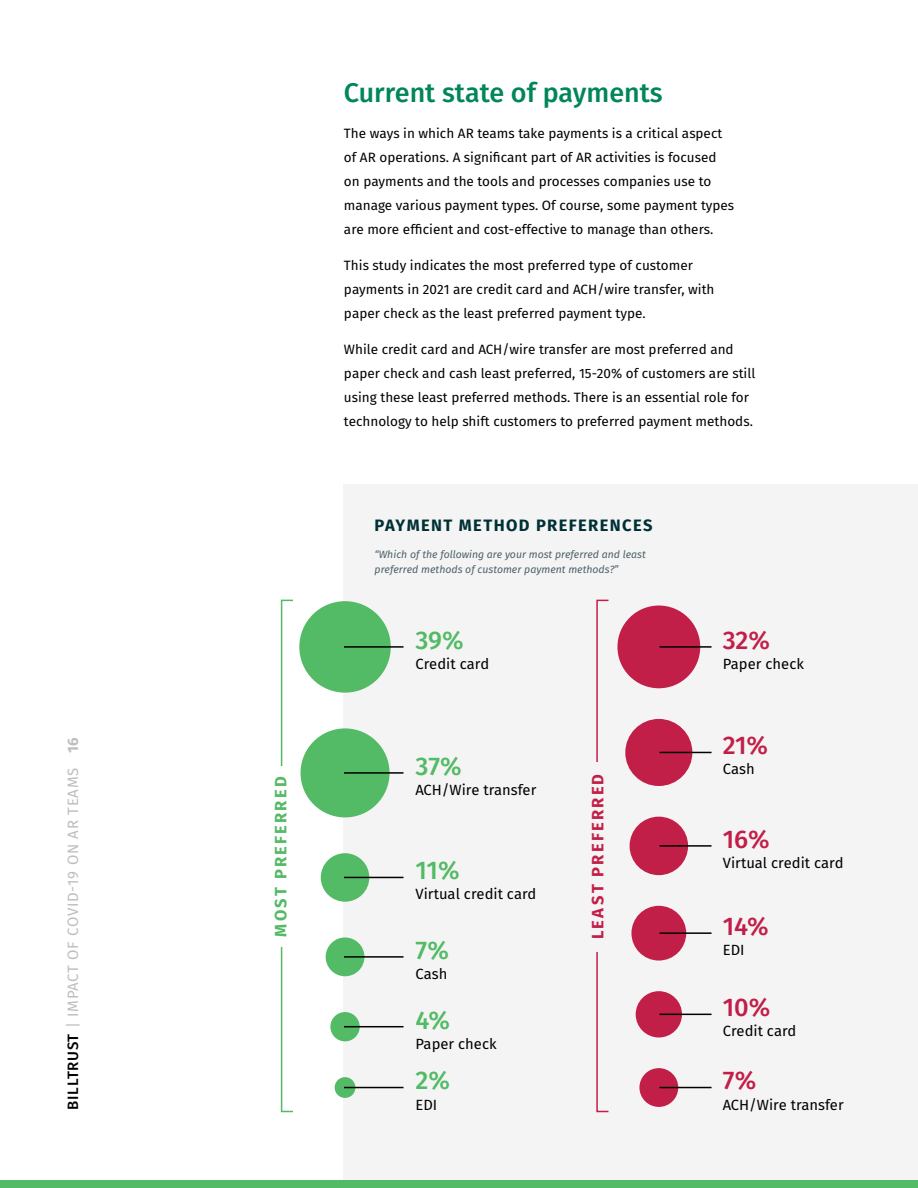
<style>
.page{position:relative;width:918px;height:1188px;background:#fff}
.page>*{position:absolute;margin:0;border:0;box-sizing:border-box;transform-origin:0 0}
.t1{font:500 27px "Fira Sans";color:#008658}
.t2{font:500 25.5px "Fira Sans";color:#c21f48}
.t3{font:500 25.5px "Fira Sans";color:#53ba65}
.t4{font:700 16.5px "Fira Sans";letter-spacing:.085em;color:#003035}
.t5{font:700 16.5px "Fira Sans";letter-spacing:.135em;color:#c21f48}
.t6{font:700 16.5px "Fira Sans";letter-spacing:.135em;color:#53ba65}
.t7{font:15px "Fira Sans";letter-spacing:.05em;color:#bcbec0}
.t8{font:14.7px "Fira Sans";color:#000}
.t9{font:13.5px/24px "Fira Sans";color:#000}
.t10{font:italic 10.5px/15px "Fira Sans";color:#4d6069}
.s1{font-weight:500;color:#000}
.s2{font-weight:700}
</style>
<div class="page">
<div style="left:344px;top:484px;width:574px;height:704px;background:#f4f4f4"></div>
<div style="left:299px;top:601px;width:92px;height:92px;background:#53ba65;border-radius:50%"></div>
<div style="left:617px;top:606px;width:83px;height:82px;background:#c21f48;border-radius:50%"></div>
<div style="left:301px;top:728px;width:89px;height:89px;background:#53ba65;border-radius:50%"></div>
<div style="left:625px;top:719px;width:67px;height:67px;background:#c21f48;border-radius:50%"></div>
<div style="left:321px;top:853px;width:48px;height:49px;background:#53ba65;border-radius:50%"></div>
<div style="left:630px;top:817px;width:58px;height:58px;background:#c21f48;border-radius:50%"></div>
<div style="left:326px;top:937px;width:38px;height:39px;background:#53ba65;border-radius:50%"></div>
<div style="left:631px;top:906px;width:55px;height:55px;background:#c21f48;border-radius:50%"></div>
<div style="left:330px;top:1012px;width:30px;height:29px;background:#53ba65;border-radius:50%"></div>
<div style="left:636px;top:991px;width:46px;height:46px;background:#c21f48;border-radius:50%"></div>
<div style="left:335px;top:1077px;width:20px;height:21px;background:#53ba65;border-radius:50%"></div>
<div style="left:639px;top:1068px;width:39px;height:39px;background:#c21f48;border-radius:50%"></div>
<hr style="left:344px;top:646px;width:60px;height:2px;background:#000">
<hr style="left:660px;top:646px;width:52px;height:2px;background:#000">
<hr style="left:344px;top:772px;width:60px;height:2px;background:#000">
<hr style="left:660px;top:752px;width:52px;height:1px;background:#000">
<hr style="left:344px;top:877px;width:60px;height:1px;background:#000">
<hr style="left:660px;top:845px;width:52px;height:2px;background:#000">
<hr style="left:344px;top:956px;width:60px;height:2px;background:#000">
<hr style="left:660px;top:932px;width:52px;height:2px;background:#000">
<hr style="left:344px;top:1026px;width:60px;height:1px;background:#000">
<hr style="left:660px;top:1014px;width:52px;height:1px;background:#000">
<hr style="left:344px;top:1087px;width:60px;height:1px;background:#000">
<hr style="left:660px;top:1087px;width:52px;height:1px;background:#000">
<div style="left:281px;top:600px;width:13px;height:512px;border:2px solid #53ba65"></div>
<div style="left:596px;top:600px;width:13px;height:512px;border:2px solid #c21f48"></div>
<div style="left:274px;top:766px;width:19px;height:181px;background:#fff"></div>
<div style="left:591px;top:762px;width:19px;height:189px;background:#f4f4f4"></div>
<div style="left:0;top:1180px;width:918px;height:8px;background:#53ba65"></div>
<p class="t7" style="left:62px;top:1110px;width:374px;rotate:-90deg"><span class="s1">BILLTRUST</span> | Impact of COVID-19 on AR Teams <span class="s2">16</span></p>
<h1 class="t1" style="left:344px;top:71px;width:320px">Current state of payments</h1>
<p class="t9" style="left:344px;top:121px;width:392px">The ways in which AR teams take payments is a critical aspect of AR operations. A significant part of AR activities is focused on payments and the tools and processes companies use to manage various payment types. Of course, some payment types are more efficient and cost-effective to manage than others.</p>
<p class="t9" style="left:344px;top:253px;width:372px">This study indicates the most preferred type of customer payments in 2021 are credit card and ACH /wire transfer, with paper check as the least preferred payment type.</p>
<p class="t9" style="left:344px;top:337px;width:413px">While credit card and ACH /wire transfer are most preferred and paper check and cash least preferred, 15-20% of customers are still using these least preferred methods. There is an essential role for technology to help shift customers to preferred payment methods.</p>
<p class="t4" style="left:375px;top:514px;width:280px">PAYMENT METHOD PREFERENCES</p>
<p class="t10" style="left:375px;top:547px;width:273px">“Which of the following are your most preferred and least preferred methods of customer payment methods?”</p>
<h2 class="t3" style="left:416px;top:619px;width:50px">39%</h2>
<p class="t8" style="left:416px;top:653px;width:75px">Credit card</p>
<h2 class="t3" style="left:416px;top:745px;width:48px">37%</h2>
<p class="t8" style="left:416px;top:779px;width:122px">ACH /Wire transfer</p>
<p class="t6" style="left:269px;top:937px;width:162px;rotate:-90deg">MOST PREFERRED</p>
<p class="t5" style="left:586px;top:939px;width:167px;rotate:-90deg">LEAST PREFERRED</p>
<h2 class="t3" style="left:416px;top:850px;width:46px">11%</h2>
<p class="t8" style="left:416px;top:884px;width:122px">Virtual credit card</p>
<h2 class="t3" style="left:416px;top:929px;width:35px">7%</h2>
<p class="t8" style="left:416px;top:963px;width:33px">Cash</p>
<h2 class="t3" style="left:416px;top:999px;width:36px">4%</h2>
<p class="t8" style="left:416px;top:1033px;width:83px">Paper check</p>
<h2 class="t3" style="left:416px;top:1060px;width:36px">2%</h2>
<p class="t8" style="left:416px;top:1094px;width:23px">EDI</p>
<h2 class="t2" style="left:723px;top:619px;width:49px">32%</h2>
<p class="t8" style="left:723px;top:653px;width:83px">Paper check</p>
<h2 class="t2" style="left:723px;top:725px;width:47px">21%</h2>
<p class="t8" style="left:723px;top:759px;width:33px">Cash</p>
<h2 class="t2" style="left:723px;top:818px;width:49px">16%</h2>
<p class="t8" style="left:723px;top:852px;width:122px">Virtual credit card</p>
<h2 class="t2" style="left:723px;top:906px;width:48px">14%</h2>
<p class="t8" style="left:723px;top:940px;width:23px">EDI</p>
<h2 class="t2" style="left:723px;top:987px;width:49px">10%</h2>
<p class="t8" style="left:723px;top:1021px;width:75px">Credit card</p>
<h2 class="t2" style="left:723px;top:1060px;width:35px">7%</h2>
<p class="t8" style="left:723px;top:1094px;width:122px">ACH /Wire transfer</p>
</div>
